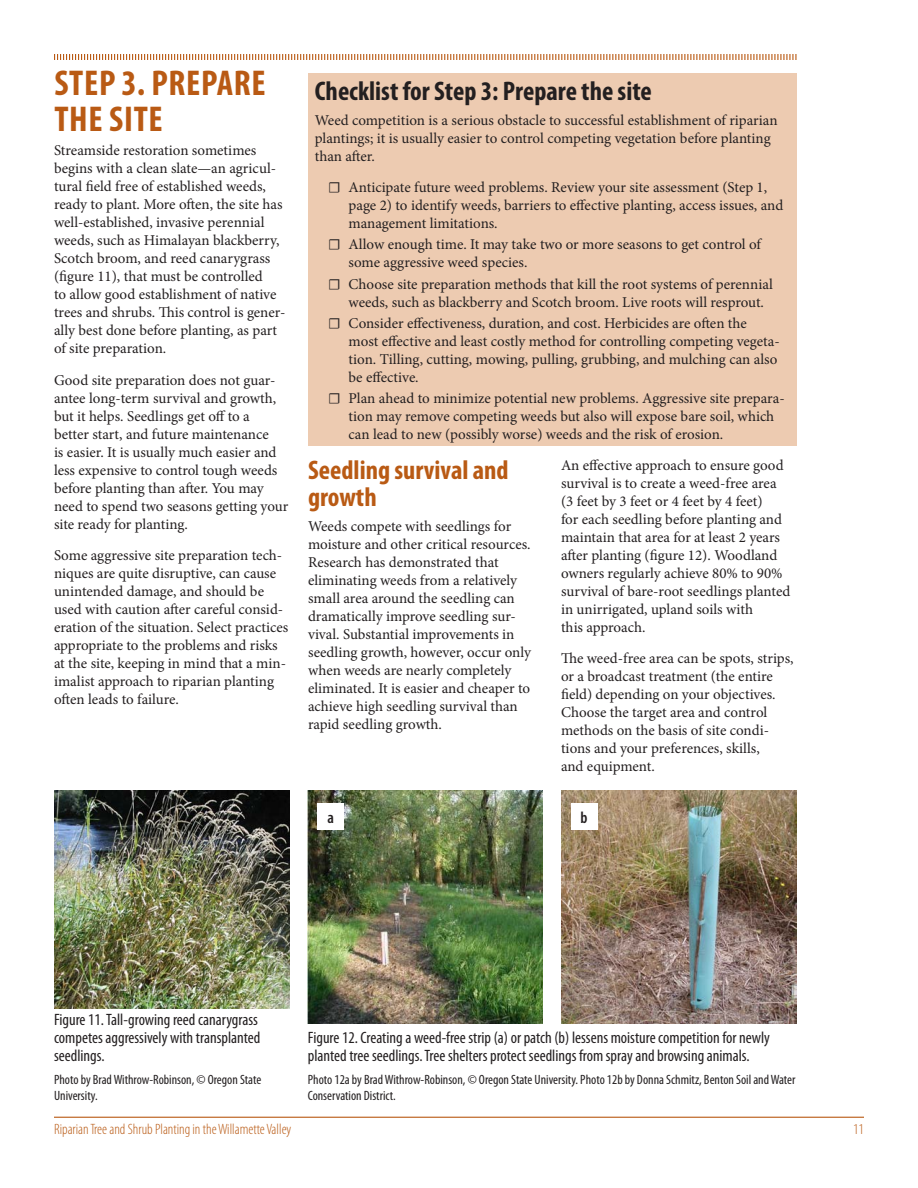
<style>
.page{position:relative;width:918px;height:1188px;background:#fff}
.page>*{position:absolute;margin:0;border:0;box-sizing:border-box;transform-origin:0 0}
.Heading_1{font:700 condensed 36px/36px "Myriad Pro";letter-spacing:.02em;color:#b95a14}
.Heading_box{font:700 condensed 27px "Myriad Pro";color:#231f20}
.Heading_2{font:700 condensed 27px/27px "Myriad Pro";color:#b95a14}
.t1{font:condensed 16.5px/18px "Myriad Pro";color:#231f20}
.t2{font:600 condensed 16.5px "Myriad Pro";color:#231f20}
.body_text{font:15px/18px "Minion Pro";letter-spacing:-.005em;color:#231f20}
.checklist{font:15px/18px "Minion Pro";color:#231f20}
.t3{font:300 condensed 15px "Myriad Pro";color:#b95a14}
.credit{font:condensed 13.5px/16.2px "Myriad Pro";color:#231f20}
</style>
<div class="page">
<hr style="left:54px;top:1117px;width:810px;height:1px;background:#b95a14">
<svg style="left:54px;top:54px;width:743px;height:6px"></svg>
<div style="left:308px;top:73px;width:488px;height:373px;background:#edcbb1"></div>
<img style="left:54px;top:791px;width:235px;height:217px">
<img style="left:308px;top:791px;width:235px;height:233px">
<img style="left:561px;top:791px;width:235px;height:233px">
<div style="left:317px;top:803px;width:27px;height:27px;background:#fff"></div>
<div style="left:571px;top:803px;width:27px;height:27px;background:#fff"></div>
<p class="Heading_1" style="left:54px;top:64px;width:213px">STEP 3. PREPARE<br>THE SITE</p>
<p class="body_text" style="left:54px;top:142px;width:233px">Streamside restoration sometimes begins with a clean slate—an agricul&shy;tural field free of established weeds, ready to plant. More often, the site has well-established, invasive perennial weeds, such as Himalayan blackberry, Scotch broom, and reed canarygrass (figure 11), that must be controlled<br>to allow good establishment of native trees and shrubs. This control is gener&shy;ally best done before planting, as part of site preparation.</p>
<p class="body_text" style="left:54px;top:371px;width:236px">Good site preparation does not guar&shy;antee long-term survival and growth, but it helps. Seedlings get off to a better start, and future maintenance<br>is easier. It is usually much easier and less expensive to control tough weeds before planting than after. You may need to spend two seasons getting your site ready for planting.</p>
<p class="body_text" style="left:54px;top:547px;width:236px">Some aggressive site preparation tech&shy;niques are quite disruptive, can cause unintended damage, and should be used with caution after careful consid&shy;eration of the situation. Select practices appropriate to the problems and risks at the site, keeping in mind that a min&shy;imalist approach to riparian planting often leads to failure.</p>
<p class="Heading_box" style="left:315px;top:74px;width:339px">Checklist for Step 3: Prepare the site</p>
<p class="body_text" style="left:315px;top:111px;width:464px">Weed competition is a serious obstacle to successful establishment of riparian plantings; it is usually easier to control competing vegetation before planting than after.</p>
<p class="checklist" style="left:349px;top:178px;width:436px;text-indent:-20px">☐ Anticipate future weed problems. Review your site assessment (Step 1, page 2) to identify weeds, barriers to effective planting, access issues, and management limitations.</p>
<p class="checklist" style="left:349px;top:236px;width:414px;text-indent:-20px">☐ Allow enough time. It may take two or more seasons to get control of some aggressive weed species.</p>
<p class="checklist" style="left:349px;top:275px;width:426px;text-indent:-20px">☐ Choose site preparation methods that kill the root systems of perennial weeds, such as blackberry and Scotch broom. Live roots will resprout.</p>
<p class="checklist" style="left:349px;top:314px;width:433px;text-indent:-20px">☐ Consider effectiveness, duration, and cost. Herbicides are often the most effective and least costly method for controlling competing vegeta&shy;tion. Tilling, cutting, mowing, pulling, grubbing, and mulching can also be effective.</p>
<p class="checklist" style="left:349px;top:389px;width:438px;text-indent:-20px">☐ Plan ahead to minimize potential new problems. Aggressive site prepara&shy;tion may remove competing weeds but also will expose bare soil, which can lead to new (possibly worse) weeds and the risk of erosion.</p>
<p class="Heading_2" style="left:308px;top:456px;width:202px">Seedling survival and growth</p>
<p class="body_text" style="left:308px;top:517px;width:224px">Weeds compete with seedlings for moisture and other critical resources.<br>Research has demonstrated that eliminating weeds from a relatively small area around the seedling can dramatically improve seedling sur&shy;vival. Substantial improvements in seedling growth, however, occur only when weeds are nearly completely eliminated. It is easier and cheaper to achieve high seedling survival than rapid seedling growth.</p>
<p class="body_text" style="left:561px;top:456px;width:231px">An effective approach to ensure good survival is to create a weed-free area (3 feet by 3 feet or 4 feet by 4 feet)<br>for each seedling before planting and maintain that area for at least 2 years after planting (figure 12). Woodland owners regularly achieve 80% to 90% survival of bare-root seedlings planted in unirrigated, upland soils with<br>this approach.</p>
<p class="body_text" style="left:561px;top:649px;width:234px">The weed-free area can be spots, strips, or a broadcast treatment (the entire field) depending on your objectives.<br>Choose the target area and control methods on the basis of site condi&shy;tions and your preferences, skills,<br>and equipment.</p>
<p class="t2" style="left:327px;top:808px;width:8px">a</p>
<p class="t2" style="left:581px;top:808px;width:9px">b</p>
<p class="t1" style="left:54px;top:1010px;width:208px">Figure 11. Tall-growing reed canarygrass competes aggressively with transplanted seedlings.</p>
<p class="credit" style="left:54px;top:1071px;width:209px">Photo by Brad Withrow-Robinson, © Oregon State<br>University.</p>
<p class="t1" style="left:308px;top:1028px;width:464px">Figure 12. Creating a weed-free strip (a) or patch (b) lessens moisture competition for newly planted tree seedlings. Tree shelters protect seedlings from spray and browsing animals.</p>
<p class="credit" style="left:308px;top:1071px;width:489px">Photo 12a by Brad Withrow-Robinson, © Oregon State University. Photo 12b by Donna Schmitz, Benton Soil and Water<br>Conservation District.</p>
<p class="t3" style="left:54px;top:1120px;width:239px">Riparian Tree and Shrub Planting in the Willamette Valley</p>
<p class="t3" style="left:853px;top:1120px;width:12px">11</p>
</div>
